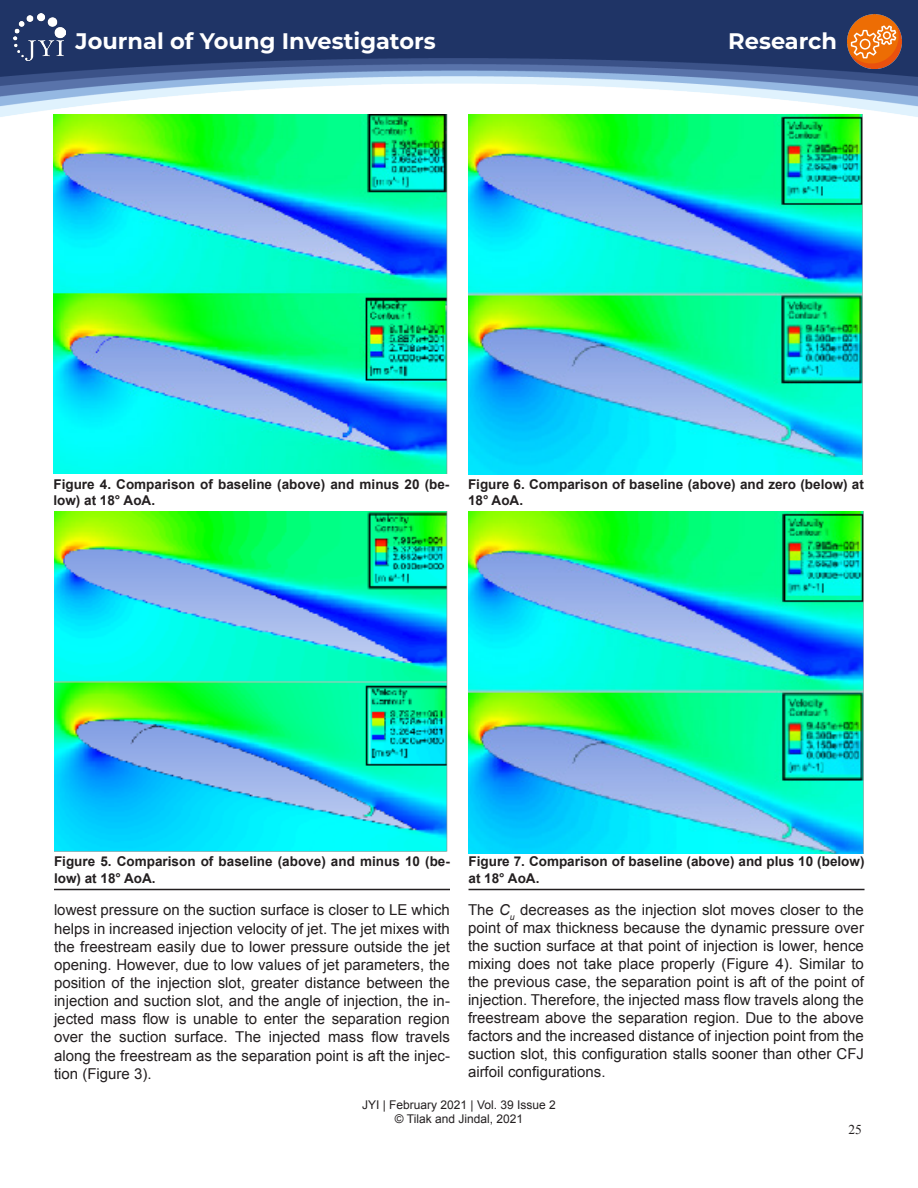
<style>
.page{position:relative;width:918px;height:1188px;background:#fff}
.page>*{position:absolute;margin:0;border:0;box-sizing:border-box;transform-origin:0 0}
.t1{font:700 22.5px "Montserrat";color:#fff}
.t2{font:15px/18px "Arial";color:#231f20;text-align:justify}
.t3{font:700 13.5px/16.2px "Arial";color:#231f20}
.t4{font:13.5px "Times New Roman";color:#231f20}
.t5{font:12px/14.4px "Arial";color:#231f20;text-align:center}
.s1{font-style:italic}
</style>
<div class="page">
<div style="left:0;top:0;width:918px;height:22px;background:#1f3466"></div>
<img style="left:0;top:22px;width:918px;height:95px">
<img style="left:847px;top:14px;width:55px;height:55px">
<img style="left:14px;top:14px;width:51px;height:47px">
<img style="left:54px;top:512px;width:394px;height:340px">
<hr style="left:54px;top:889px;width:396px;height:1px;background:#231f20">
<img style="left:53px;top:115px;width:396px;height:359px">
<img style="left:469px;top:512px;width:395px;height:342px">
<hr style="left:469px;top:889px;width:396px;height:1px;background:#231f20">
<img style="left:468px;top:115px;width:396px;height:359px">
<h1 class="t1" style="left:76px;top:25px;width:362px">Journal of Young Investigators</h1>
<h1 class="t1" style="left:728px;top:25px;width:110px">Research</h1>
<p class="t3" style="left:53px;top:477px;width:397px">Figure 4. Comparison of baseline (above) and minus 20 (be&shy;low) at 18° AoA.</p>
<p class="t3" style="left:468px;top:477px;width:397px">Figure 6. Comparison of baseline (above) and zero (below) at<br>18° AoA.</p>
<p class="t3" style="left:54px;top:854px;width:397px">Figure 5. Comparison of baseline (above) and minus 10 (be&shy;low) at 18° AoA.</p>
<p class="t2" style="left:54px;top:901px;width:397px">lowest pressure on the suction surface is closer to LE which helps in increased injection velocity of jet. The jet mixes with the freestream easily due to lower pressure outside the jet opening. However, due to low values of jet parameters, the position of the injection slot, greater distance between the injection and suction slot, and the angle of injection, the in&shy;jected mass flow is unable to enter the separation region over the suction surface. The injected mass flow travels along the freestream as the separation point is aft the injec&shy;tion (Figure 3).</p>
<p class="t3" style="left:469px;top:854px;width:398px">Figure 7. Comparison of baseline (above) and plus 10 (below) at 18° AoA.</p>
<p class="t2" style="left:468px;top:901px;width:397px">The <span class="s1">C</span><sub>u</sub> decreases as the injection slot moves closer to the point of max thickness because the dynamic pressure over the suction surface at that point of injection is lower, hence mixing does not take place properly (Figure 4). Similar to the previous case, the separation point is aft of the point of injection. Therefore, the injected mass flow travels along the freestream above the separation region. Due to the above factors and the increased distance of injection point from the suction slot, this configuration stalls sooner than other CFJ airfoil configurations.</p>
<p class="t5" style="left:362px;top:1098px;width:195px">JYI | February 2021 | Vol. 39 Issue 2 © Tilak and Jindal, 2021</p>
<p class="t4" style="left:848px;top:1120px;width:15px">25</p>
</div>
